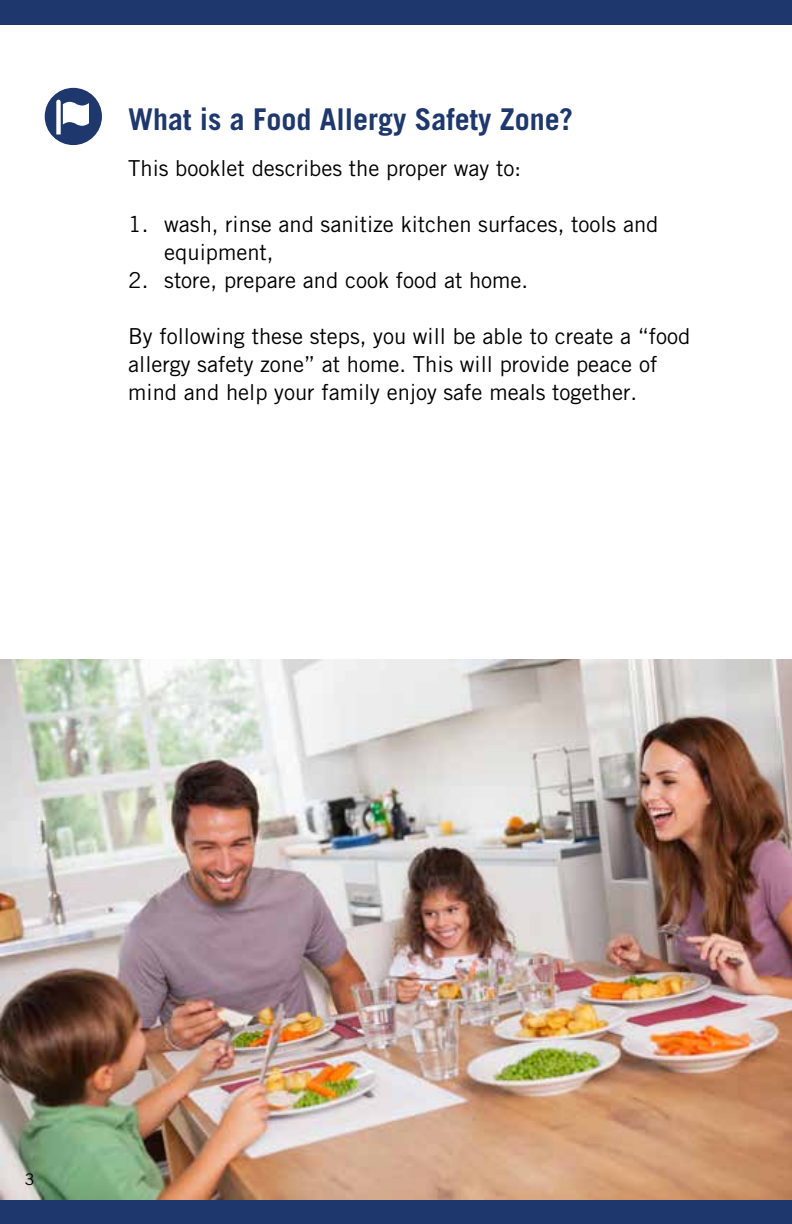
<style>
.page{position:relative;width:792px;height:1224px;background:#fff}
.page>*{position:absolute;margin:0;border:0;box-sizing:border-box;transform-origin:0 0}
.t1{font:700 30px "Trade Gothic LT Std";color:#1e376c}
.t2{font:22px/28px "Trade Gothic LT Std";color:#000}
.t3{font:16px "Trade Gothic LT Std";color:#000}
</style>
<div class="page">
<div style="left:0;top:0;width:792px;height:24px;background:#1e376c"></div>
<div style="left:0;top:1200px;width:792px;height:24px;background:#1e376c"></div>
<img style="left:0;top:660px;width:792px;height:540px">
<div style="left:45px;top:88px;width:57px;height:57px;background:#1e376c;border-radius:50%"></div>
<svg style="left:56px;top:100px;width:33px;height:34px"></svg>
<h1 class="t1" style="left:128px;top:101px;width:447px">What is a Food Allergy Safety Zone?</h1>
<p class="t2" style="left:128px;top:154px;width:394px">This booklet describes the proper way to:</p>
<p class="t2" style="left:164px;top:210px;width:496px;text-indent:-36px">1. wash, rinse and sanitize kitchen surfaces, tools and equipment,</p>
<p class="t2" style="left:128px;top:266px;width:402px">2. store, prepare and cook food at home.</p>
<p class="t2" style="left:128px;top:322px;width:564px">By following these steps, you will be able to create a “food allergy safety zone” at home. This will provide peace of mind and help your family enjoy safe meals together.</p>
<p class="t3" style="left:25px;top:1170px;width:11px">3</p>
</div>
